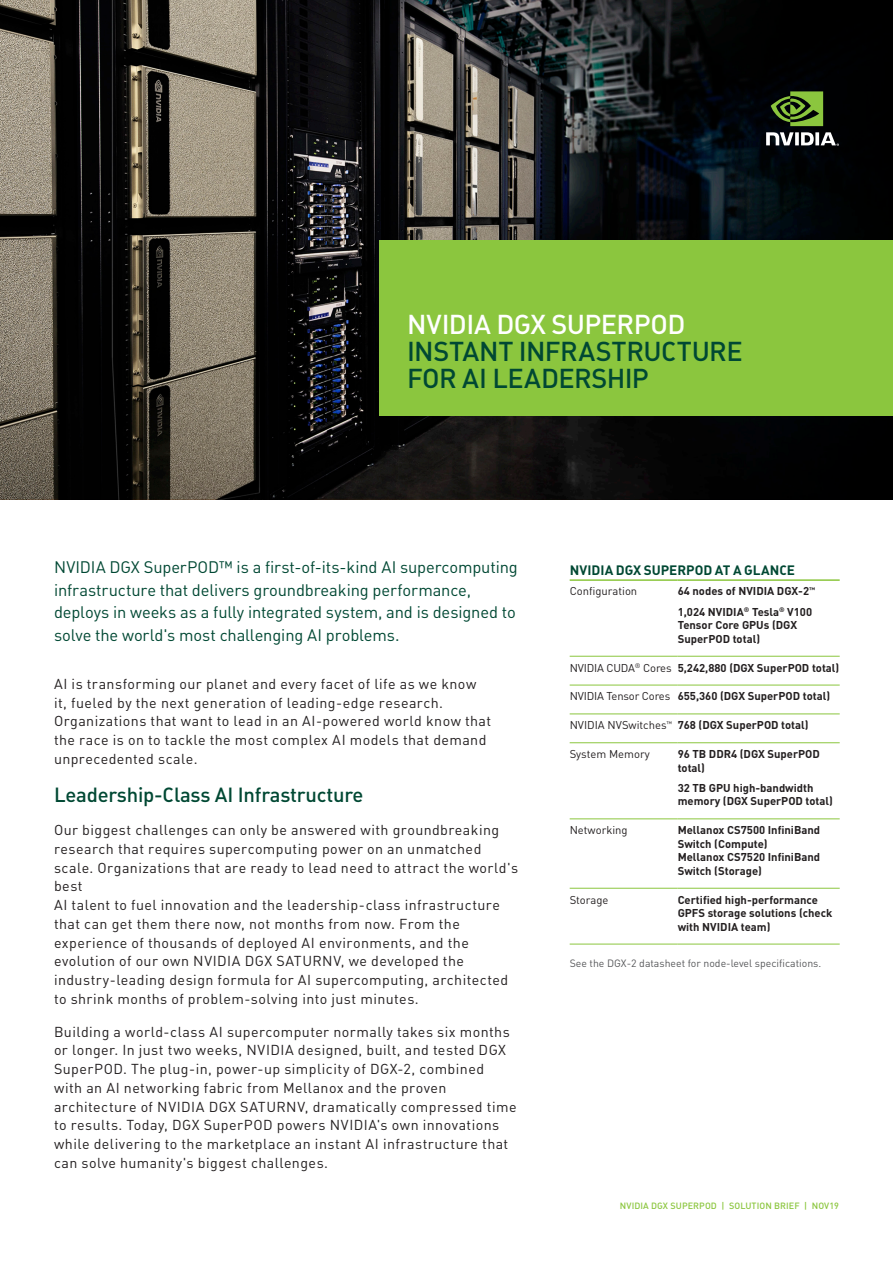
<style>
.page{position:relative;width:893px;height:1263px;background:#fff}
.page>*{position:absolute;margin:0;border:0;box-sizing:border-box;transform-origin:0 0}
.H0_Title{font:500 27px/27px "DIN Pro";letter-spacing:-.015em;color:#004833}
.H0_Title-2{font:500 27px "DIN Pro";letter-spacing:-.02em;color:#fff}
.H2_Heading{font:500 20.25px "DIN Pro";letter-spacing:-.01em;color:#004833}
.Body__Intro__Text{font:16.5px/22.5px "DIN Pro";letter-spacing:-.01em;color:#004833}
.Body_Text_9_11{font:14.25px/18.8px "DIN Pro";letter-spacing:.03em;color:#231f20}
.H5_Heading{font:700 13.5px "DIN Pro";letter-spacing:-.005em;color:#004833}
.Right_Column{font:700 11.25px/13.5px "DIN Pro";color:#231f20}
.Body_Text{font:11.25px "DIN Pro";color:#231f20}
.Right_Column-2{font:11.25px "DIN Pro";letter-spacing:-.015em;color:#231f20}
.Right_Column-3{font:10.5px "DIN Pro";color:#57585a}
.Folios__Right{font:500 9px "DIN Pro";letter-spacing:.01em;color:#8bc63e}
</style>
<div class="page">
<img style="left:0;top:0;width:893px;height:500px">
<svg style="left:766px;top:132px;width:73px;height:14px"></svg>
<svg style="left:771px;top:91px;width:52px;height:35px"></svg>
<div style="left:380px;top:240px;width:513px;height:175px;background:#8bc63e"></div>
<hr style="left:678px;top:579px;width:162px;height:2px;background:#8bc63e">
<hr style="left:570px;top:656px;width:108px;height:1px;background:#8bc63e">
<hr style="left:678px;top:656px;width:162px;height:1px;background:#8bc63e">
<hr style="left:570px;top:685px;width:108px;height:1px;background:#8bc63e">
<hr style="left:678px;top:685px;width:162px;height:1px;background:#8bc63e">
<hr style="left:570px;top:713px;width:108px;height:1px;background:#8bc63e">
<hr style="left:678px;top:713px;width:162px;height:1px;background:#8bc63e">
<hr style="left:570px;top:742px;width:108px;height:1px;background:#8bc63e">
<hr style="left:678px;top:742px;width:162px;height:1px;background:#8bc63e">
<hr style="left:570px;top:818px;width:108px;height:1px;background:#8bc63e">
<hr style="left:678px;top:818px;width:162px;height:1px;background:#8bc63e">
<hr style="left:570px;top:888px;width:108px;height:1px;background:#8bc63e">
<hr style="left:678px;top:888px;width:162px;height:1px;background:#8bc63e">
<hr style="left:570px;top:944px;width:108px;height:1px;background:#8bc63e">
<hr style="left:678px;top:944px;width:162px;height:1px;background:#8bc63e">
<hr style="left:570px;top:579px;width:108px;height:2px;background:#8bc63e">
<p class="H0_Title-2" style="left:407px;top:306px;width:280px">NVIDIA DGX SUPERPOD</p>
<p class="H0_Title" style="left:407px;top:337px;width:337px">INSTANT INFRASTRUCTURE<br>FOR AI LEADERSHIP</p>
<p class="Body__Intro__Text" style="left:54px;top:555px;width:465px">NVIDIA DGX SuperPOD™ is a first-of-its-kind AI supercomputing infrastructure that delivers groundbreaking performance, deploys in weeks as a fully integrated system, and is designed to solve the world's most challenging AI problems.</p>
<p class="Body_Text_9_11" style="left:54px;top:674px;width:439px">AI is transforming our planet and every facet of life as we know it, fueled by the next generation of leading-edge research.<br>Organizations that want to lead in an AI-powered world know that the race is on to tackle the most complex AI models that demand unprecedented scale.</p>
<p class="H2_Heading" style="left:54px;top:781px;width:311px">Leadership-Class AI Infrastructure</p>
<p class="Body_Text_9_11" style="left:54px;top:820px;width:466px">Our biggest challenges can only be answered with groundbreaking research that requires supercomputing power on an unmatched scale. Organizations that are ready to lead need to attract the world's best<br>AI talent to fuel innovation and the leadership-class infrastructure that can get them there now, not months from now. From the experience of thousands of deployed AI environments, and the evolution of our own NVIDIA DGX SATURNV, we developed the industry-leading design formula for AI supercomputing, architected to shrink months of problem-solving into just minutes.</p>
<p class="Body_Text_9_11" style="left:54px;top:1021px;width:464px">Building a world-class AI supercomputer normally takes six months or longer. In just two weeks, NVIDIA designed, built, and tested DGX SuperPOD. The plug-in, power-up simplicity of DGX-2, combined<br>with an AI networking fabric from Mellanox and the proven architecture of NVIDIA DGX SATURNV, dramatically compressed time to results. Today, DGX SuperPOD powers NVIDIA's own innovations while delivering to the marketplace an instant AI infrastructure that can solve humanity's biggest challenges.</p>
<p class="H5_Heading" style="left:570px;top:561px;width:227px">NVIDIA DGX SUPERPOD AT A GLANCE</p>
<p class="Body_Text" style="left:570px;top:584px;width:69px">Configuration</p>
<p class="Right_Column" style="left:678px;top:584px;width:139px">64 nodes of NVIDIA DGX-2<sup>™</sup></p>
<p class="Right_Column" style="left:678px;top:604px;width:136px">1,024 NVIDIA<sup>®</sup> Tesla<sup>®</sup> V100<br>Tensor Core GPUs (DGX<br>SuperPOD total)</p>
<p class="Right_Column-2" style="left:570px;top:660px;width:103px">NVIDIA CUDA<sup>®</sup> Cores</p>
<p class="Right_Column" style="left:678px;top:660px;width:163px">5,242,880 (DGX SuperPOD total)</p>
<p class="Right_Column-2" style="left:570px;top:689px;width:102px">NVIDIA Tensor Cores</p>
<p class="Right_Column" style="left:678px;top:689px;width:154px">655,360 (DGX SuperPOD total)</p>
<p class="Body_Text" style="left:570px;top:717px;width:104px">NVIDIA NVSwitches<sup>™</sup></p>
<p class="Right_Column" style="left:678px;top:718px;width:132px">768 (DGX SuperPOD total)</p>
<p class="Body_Text" style="left:570px;top:746px;width:82px">System Memory</p>
<p class="Right_Column" style="left:678px;top:747px;width:144px">96 TB DDR4 (DGX SuperPOD total)</p>
<p class="Right_Column" style="left:678px;top:780px;width:157px">32 TB GPU high-bandwidth memory (DGX SuperPOD total)</p>
<p class="Body_Text" style="left:570px;top:822px;width:60px">Networking</p>
<p class="Right_Column" style="left:678px;top:823px;width:144px">Mellanox CS7500 InfiniBand<br>Switch (Compute)</p>
<p class="Right_Column" style="left:678px;top:850px;width:144px">Mellanox CS7520 InfiniBand<br>Switch (Storage)</p>
<p class="Body_Text" style="left:570px;top:892px;width:40px">Storage</p>
<p class="Right_Column" style="left:678px;top:892px;width:156px">Certified high-performance<br>GPFS storage solutions (check with NVIDIA team)</p>
<p class="Right_Column-3" style="left:570px;top:956px;width:253px">See the DGX-2 datasheet for node-level specifications.</p>
<p class="Folios__Right" style="left:620px;top:1199px;width:221px">NVIDIA DGX SUPERPOD | SOLUTION BRIEF | NOV19</p>
</div>
